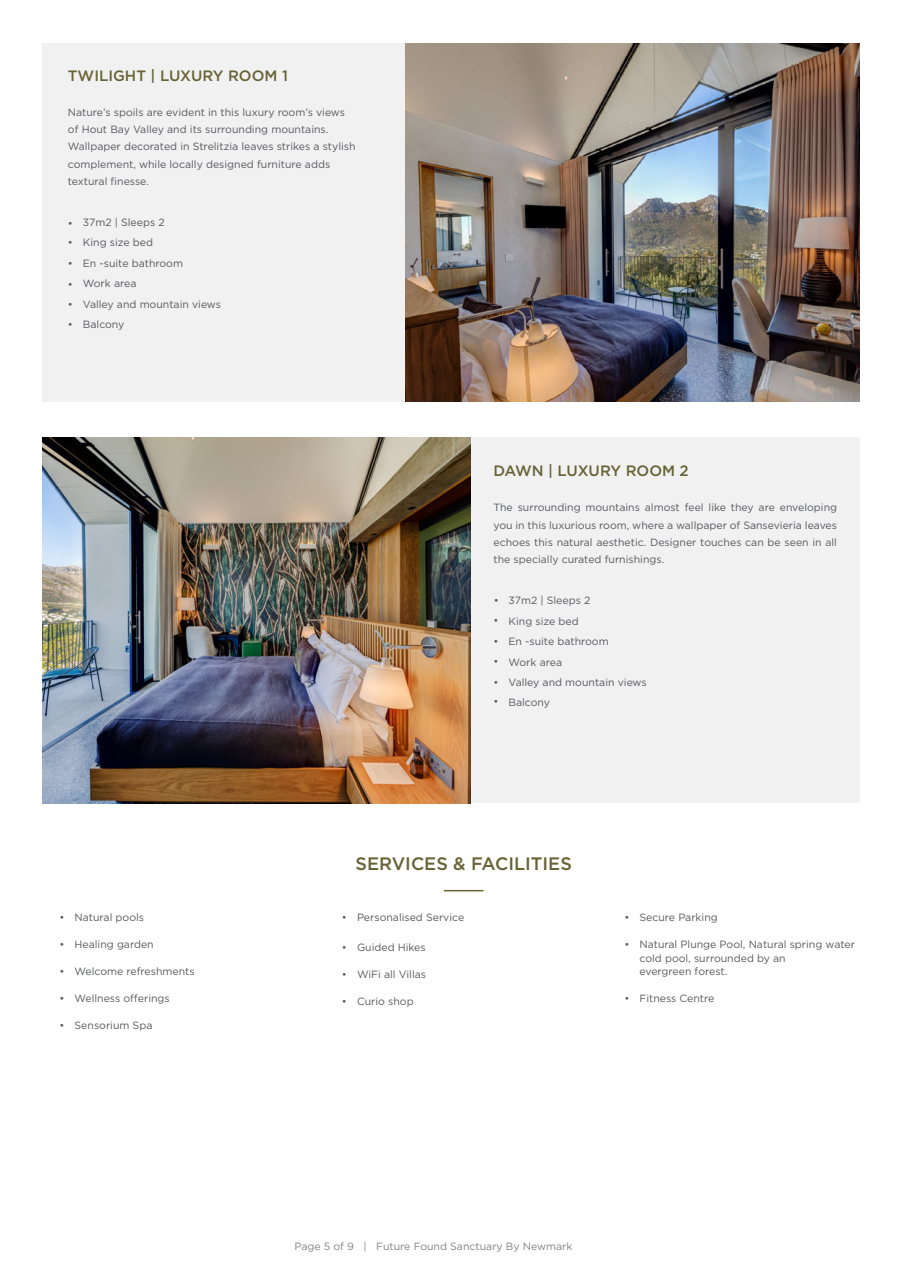
<style>
.page{position:relative;width:902px;height:1272px;background:#fff}
.page>*{position:absolute;margin:0;border:0;box-sizing:border-box;transform-origin:0 0}
.t1{font:500 18px "Gotham";color:#686234}
.t2{font:500 15px "Gotham";color:#686234}
.t3{font:10.5px/20.4px "Gotham";color:#58595b}
.t4{font:10.5px "Gotham";color:#808285}
</style>
<div class="page">
<div style="left:42px;top:43px;width:376px;height:359px;background:#f1f1f2"></div>
<div style="left:470px;top:437px;width:389px;height:366px;background:#f1f1f2"></div>
<img style="left:405px;top:43px;width:454px;height:358px">
<img style="left:43px;top:437px;width:427px;height:366px">
<hr style="left:444px;top:889px;width:39px;height:2px;background:#686234">
<h2 class="t2" style="left:68px;top:66px;width:221px">TWILIGHT | LUXURY ROOM 1</h2>
<p class="t3" style="left:68px;top:103px;width:289px;line-height:17.4px">Nature’s spoils are evident in this luxury room’s views of Hout Bay Valley and its surrounding mountains.<br>Wallpaper decorated in Strelitzia leaves strikes a stylish complement, while locally designed furniture adds textural finesse.</p>
<p class="t3" style="left:83px;top:212px;width:140px">37m2 | Sleeps 2<br>King size bed<br>En -suite bathroom<br>Work area<br>Valley and mountain views<br>Balcony</p>
<p class="t3" style="left:68px;top:213px;width:7px;line-height:19.5px">• •</p>
<p class="t3" style="left:68px;top:253px;width:7px;text-align:justify">• • • •</p>
<h2 class="t2" style="left:493px;top:461px;width:197px">DAWN | LUXURY ROOM 2</h2>
<p class="t3" style="left:493px;top:498px;width:345px;line-height:17.4px;text-align:justify">The surrounding mountains almost feel like they are enveloping you in this luxurious room, where a wallpaper of Sansevieria leaves echoes this natural aesthetic. Designer touches can be seen in all the specially curated furnishings.</p>
<p class="t3" style="left:508px;top:590px;width:140px">37m2 | Sleeps 2<br>King size bed<br>En -suite bathroom<br>Work area<br>Valley and mountain views<br>Balcony</p>
<p class="t3" style="left:493px;top:590px;width:7px;line-height:19.5px">• •</p>
<p class="t3" style="left:493px;top:630px;width:7px;text-align:justify">• • • •</p>
<p class="t3" style="left:60px;top:906px;width:86px">• Natural pools</p>
<p class="t3" style="left:60px;top:933px;width:96px">• Healing garden</p>
<p class="t3" style="left:60px;top:960px;width:137px">• Welcome refreshments</p>
<p class="t3" style="left:60px;top:987px;width:112px">• Wellness offerings</p>
<p class="t3" style="left:60px;top:1014px;width:94px">• Sensorium Spa</p>
<h1 class="t1" style="left:355px;top:852px;width:218px">SERVICES &amp; FACILITIES</h1>
<p class="t3" style="left:342px;top:906px;width:124px">• Personalised Service</p>
<p class="t3" style="left:342px;top:936px;width:85px">• Guided Hikes</p>
<p class="t3" style="left:342px;top:963px;width:86px">• WiFi all Villas</p>
<p class="t3" style="left:342px;top:990px;width:73px">• Curio shop</p>
<p class="t3" style="left:624px;top:906px;width:95px">• Secure Parking</p>
<p class="t3" style="left:639px;top:937px;width:217px;line-height:13.5px;text-indent:-15px">• Natural Plunge Pool, Natural spring water cold pool, surrounded by an<br>evergreen forest.</p>
<p class="t3" style="left:624px;top:987px;width:91px">• Fitness Centre</p>
<p class="t4" style="left:294px;top:1239px;width:279px">Page 5 of 9 | Future Found Sanctuary By Newmark</p>
</div>
